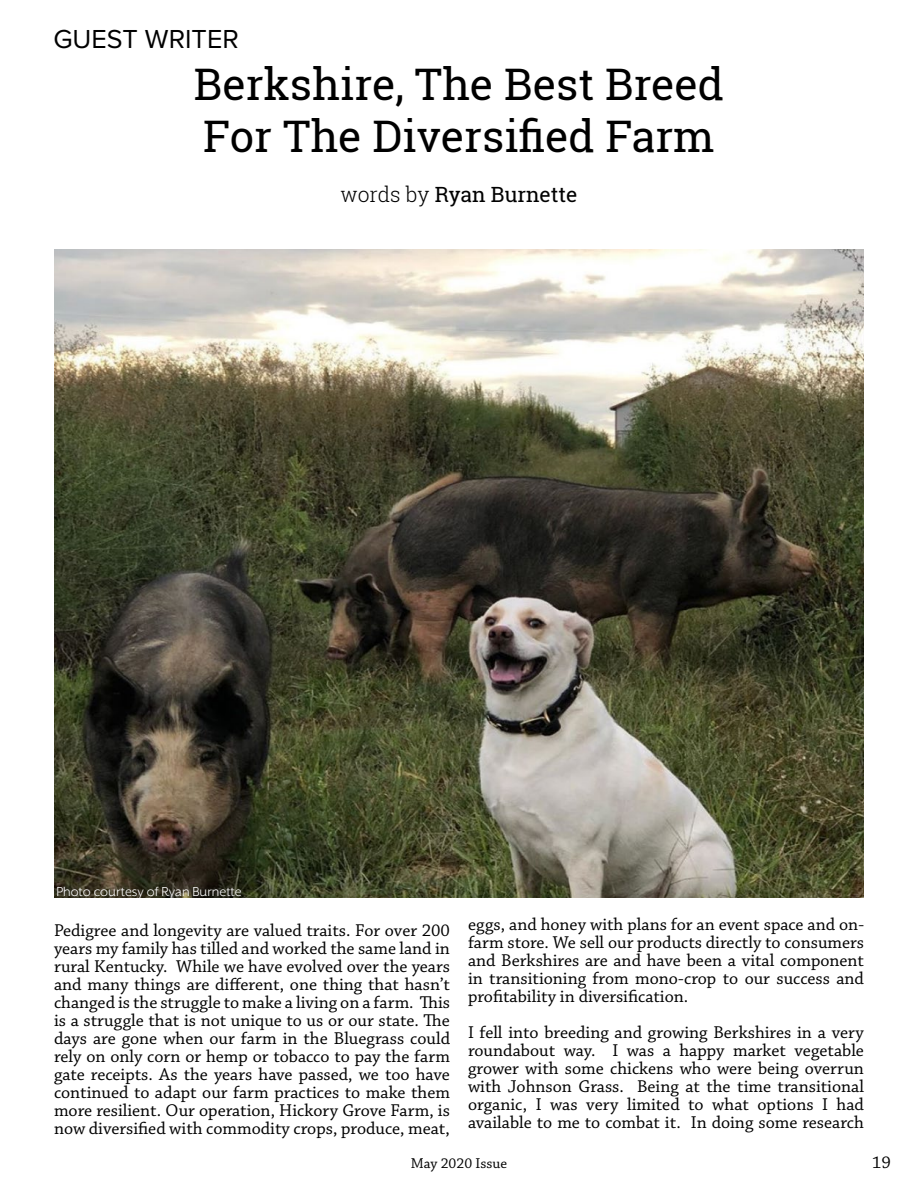
<style>
.page{position:relative;width:918px;height:1188px;background:#fff}
.page>*{position:absolute;margin:0;border:0;box-sizing:border-box;transform-origin:0 0}
.t1{font:43.5px/52.2px "Roboto Slab";color:#000}
.t2{font:27px "Proxima Nova";color:#000}
.t3{font:21px "Roboto Slab";color:#000}
.t4{font:18px/18px "Chaparral Pro";color:#000;text-align:justify}
.t5{font:15px "Mr Eaves XL San OT";color:#fff}
.t6{font:15px "Chaparral Pro";color:#000}
.s1{font-weight:300}
</style>
<div class="page">
<img style="left:54px;top:250px;width:810px;height:648px">
<h2 class="t2" style="left:53px;top:19px;width:187px">GUEST WRITER</h2>
<h1 class="t1" style="left:194px;top:57px;width:532px">Berkshire, The Best Breed<br>For The Diversified Farm</h1>
<p class="t3" style="left:340px;top:180px;width:239px"><span class="s1">words by</span> Ryan Burnette</p>
<p class="t5" style="left:56px;top:884px;width:187px">Photo courtesy of Ryan Burnette</p>
<p class="t4" style="left:54px;top:922px;width:398px">Pedigree and longevity are valued traits. For over 200 years my family has tilled and worked the same land in rural Kentucky. While we have evolved over the years and many things are different, one thing that hasn’t changed is the struggle to make a living on a farm. This is a struggle that is not unique to us or our state. The days are gone when our farm in the Bluegrass could rely on only corn or hemp or tobacco to pay the farm gate receipts. As the years have passed, we too have continued to adapt our farm practices to make them more resilient. Our operation, Hickory Grove Farm, is now diversified with commodity crops, produce, meat,</p>
<p class="t4" style="left:468px;top:916px;width:398px">eggs, and honey with plans for an event space and on&shy;farm store. We sell our products directly to consumers and Berkshires are and have been a vital component in transitioning from mono-crop to our success and profitability in diversification.</p>
<p class="t4" style="left:468px;top:1024px;width:398px">I fell into breeding and growing Berkshires in a very roundabout way. I was a happy market vegetable grower with some chickens who were being overrun with Johnson Grass. Being at the time transitional organic, I was very limited to what options I had available to me to combat it. In doing some research</p>
<p class="t6" style="left:411px;top:1155px;width:98px">May 2020 Issue</p>
<p class="t4" style="left:872px;top:1154px;width:20px">19</p>
</div>
